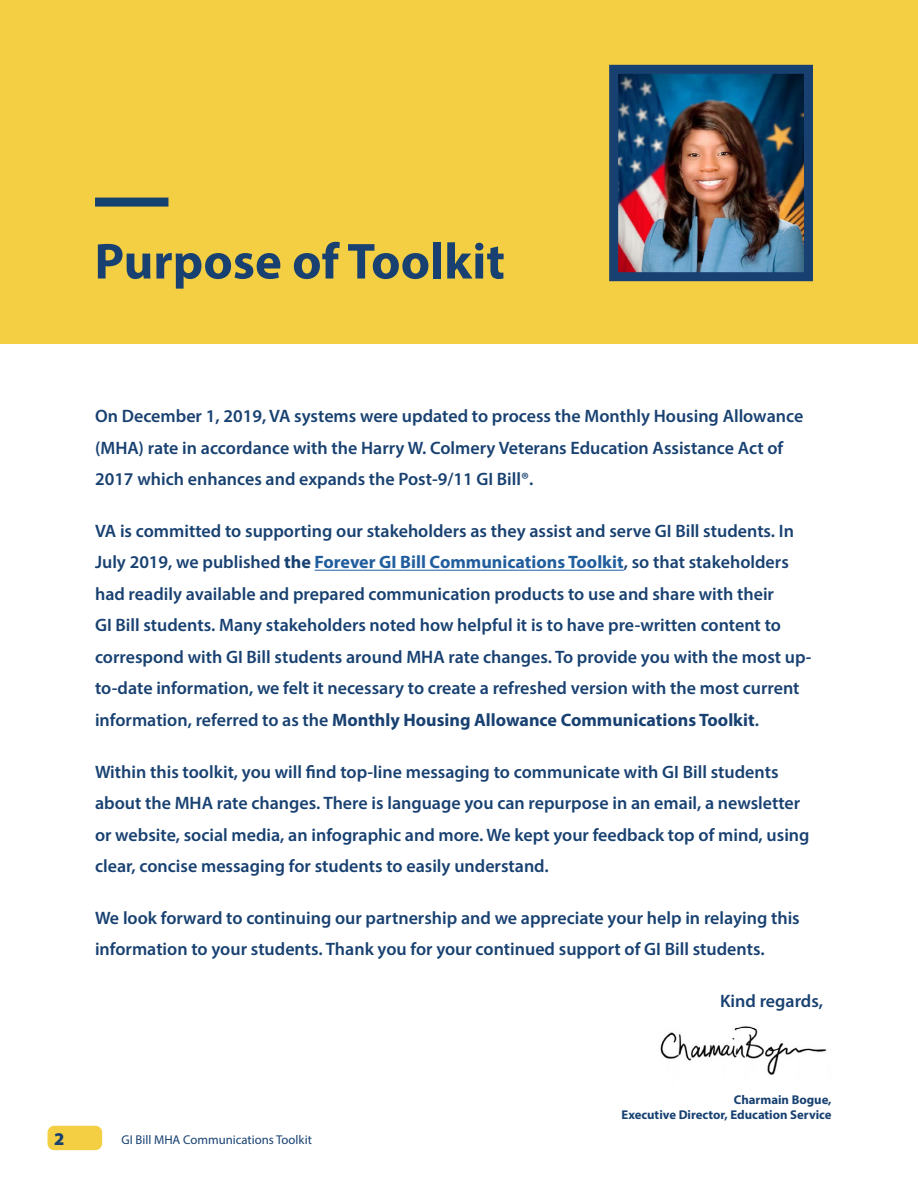
<style>
.page{position:relative;width:918px;height:1188px;background:#fff}
.page>*{position:absolute;margin:0;border:0;box-sizing:border-box;transform-origin:0 0}
.t1{font:700 51px "Myriad Pro";color:#184171}
.Contents_Body_Style{font:600 18px/31.5px "Myriad Pro";color:#184171}
.t2{font:900 18px "Myriad Pro";color:#184171}
.Charmain_Signature_C{font:700 12.75px "Myriad Pro";color:#184171}
.t3{font:12.75px "Myriad Pro";color:#184171}
.s1{font-weight:700}
.s2{font-weight:700;color:#215e9e}
</style>
<div class="page">
<div style="left:48px;top:1126px;width:54px;height:24px;background:#f4cf44;border-radius:7px"></div>
<div style="left:0;top:0;width:918px;height:343px;background:#f4cf44"></div>
<div style="left:95px;top:198px;width:73px;height:9px;background:#164271"></div>
<img style="left:619px;top:75px;width:184px;height:196px">
<div style="left:609px;top:65px;width:204px;height:216px;border:9px solid #184171"></div>
<hr style="left:315px;top:570px;width:309px;height:1px;background:#215e9e">
<img style="left:660px;top:1026px;width:167px;height:49px">
<h1 class="t1" style="left:94px;top:228px;width:412px">Purpose of Toolkit</h1>
<p class="Contents_Body_Style" style="left:95px;top:400px;width:710px">On December 1, 2019, VA systems were updated to process the Monthly Housing Allowance (MHA) rate in accordance with the Harry W. Colmery Veterans Education Assistance Act of<br>2017 which enhances and expands the Post-9/11 GI Bill®.</p>
<p class="Contents_Body_Style" style="left:95px;top:515px;width:718px">VA is committed to supporting our stakeholders as they assist and serve GI Bill students. In July 2019, we published <span class="s1">the</span> <span class="s2">Forever GI Bill Communications Toolkit</span>, so that stakeholders had readily available and prepared communication products to use and share with their<br>GI Bill students. Many stakeholders noted how helpful it is to have pre-written content to correspond with GI Bill students around MHA rate changes. To provide you with the most up&shy;to-date information, we felt it necessary to create a refreshed version with the most current information, referred to as the <span class="s1">Monthly Housing Allowance Communications Toolkit</span>.</p>
<p class="Contents_Body_Style" style="left:95px;top:755px;width:716px">Within this toolkit, you will find top-line messaging to communicate with GI Bill students about the MHA rate changes. There is language you can repurpose in an email, a newsletter or website, social media, an infographic and more. We kept your feedback top of mind, using clear, concise messaging for students to easily understand.</p>
<p class="Contents_Body_Style" style="left:95px;top:902px;width:706px">We look forward to continuing our partnership and we appreciate your help in relaying this information to your students. Thank you for your continued support of GI Bill students.</p>
<p class="Contents_Body_Style" style="left:720px;top:985px;width:104px">Kind regards,</p>
<p class="t2" style="left:54px;top:1128px;width:12px">2</p>
<p class="t3" style="left:122px;top:1131px;width:192px">GI Bill MHA Communications Toolkit</p>
<p class="Charmain_Signature_C" style="left:734px;top:1091px;width:99px">Charmain Bogue,</p>
<p class="Charmain_Signature_C" style="left:622px;top:1107px;width:212px">Executive Director, Education Service</p>
</div>
